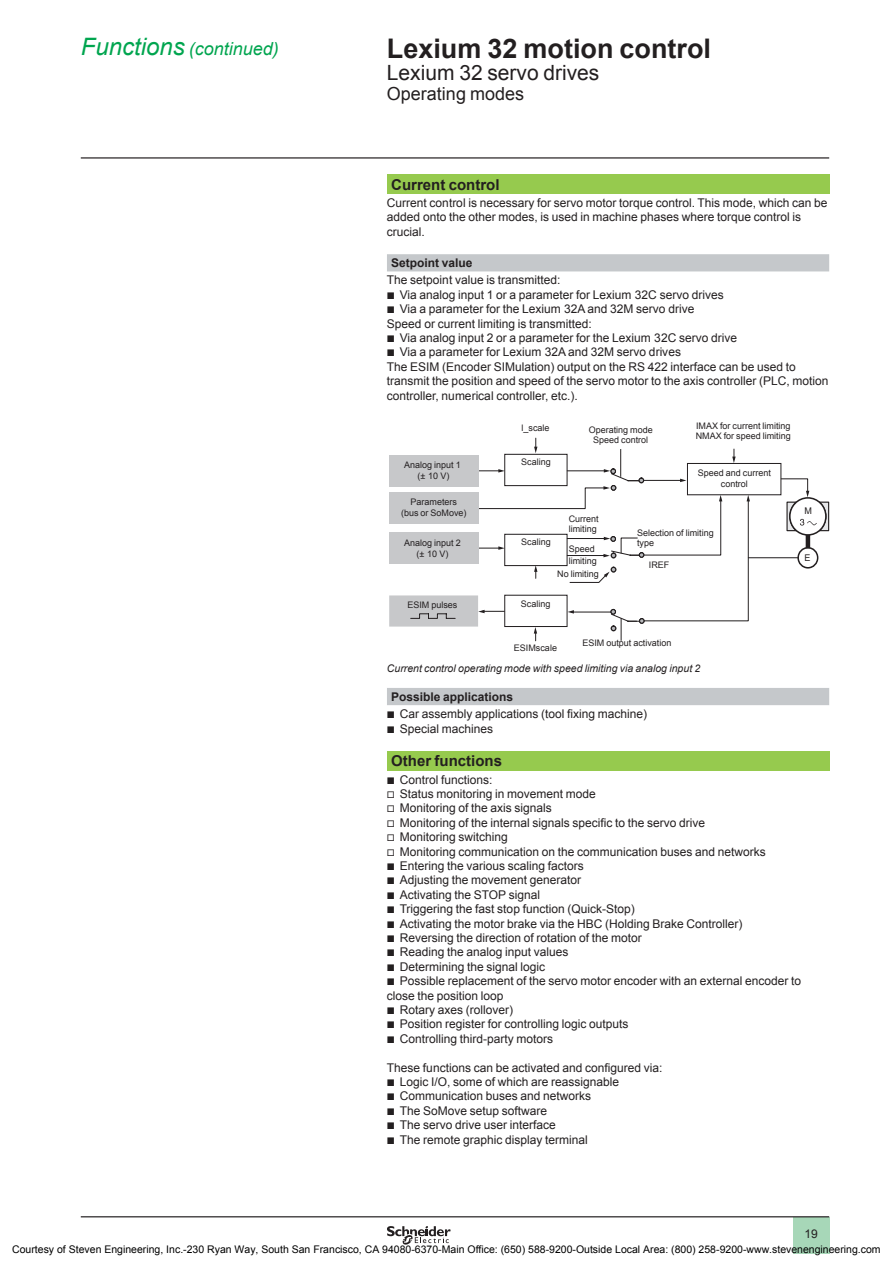
<style>
.page{position:relative;width:893px;height:1263px;background:#fff}
.page>*{position:absolute;margin:0;border:0;box-sizing:border-box;transform-origin:0 0}
.t1{font:700 27px "Arial";color:#231f20}
.t2{font:21px "Arial";color:#231f20}
.t3{font:italic 18px "Arial";color:#00a54f}
.t4{font:18px "Arial";color:#231f20}
.t5{font:700 15px "Arial";color:#231f20}
.t6{font:12px/14.4px "Arial";color:#231f20}
.t7{font:700 12px "Arial";color:#231f20}
.t8{font:10.5px "Arial";color:#000}
.t9{font:italic 10.5px "Arial";color:#231f20}
.t10{font:9.3px "Arial";color:#231f20}
.t11{font:9px/10.5px "Arial";color:#231f20}
.s1{font-size:24px}
.s2{font-family:"Graph Schneider"}
.s3{font-weight:700}
</style>
<div class="page">
<hr style="left:81px;top:157px;width:748px;height:2px;background:#231f20">
<div style="left:793px;top:1217px;width:36px;height:37px;background:#a7d7b8"></div>
<hr style="left:81px;top:1216px;width:748px;height:1px;background:#231f20">
<svg style="left:387px;top:1226px;width:64px;height:19px"></svg>
<div style="left:387px;top:174px;width:442px;height:20px;background:#96ca4e"></div>
<svg style="left:387px;top:254px;width:442px;height:451px"></svg>
<svg style="left:389px;top:438px;width:440px;height:203px"></svg>
<div style="left:387px;top:751px;width:442px;height:20px;background:#96ca4e"></div>
<h3 class="t3" style="left:81px;top:37px;width:200px"><span class="s1">Functions</span> (continued)</h3>
<h1 class="t1" style="left:387px;top:30px;width:326px">Lexium 32 motion control</h1>
<h2 class="t2" style="left:387px;top:59px;width:214px">Lexium 32 servo drives</h2>
<h3 class="t4" style="left:387px;top:81px;width:139px">Operating modes</h3>
<p class="t5" style="left:391px;top:174px;width:110px">Current control</p>
<p class="t6" style="left:387px;top:195px;width:442px">Current control is necessary for servo motor torque control. This mode, which can be added onto the other modes, is used in machine phases where torque control is crucial.</p>
<p class="t7" style="left:391px;top:255px;width:83px">Setpoint value</p>
<p class="t6" style="left:387px;top:273px;width:443px">The setpoint value is transmitted:<br><span class="s2">b</span> Via analog input 1 or a parameter for Lexium 32C servo drives<br><span class="s2">b</span> Via a parameter for the Lexium 32A and 32M servo drive<br>Speed or current limiting is transmitted:<br><span class="s2">b</span> Via analog input 2 or a parameter for the Lexium 32C servo drive<br><span class="s2">b</span> Via a parameter for Lexium 32A and 32M servo drives<br>The ESIM (Encoder SIMulation) output on the RS 422 interface can be used to transmit the position and speed of the servo motor to the axis controller (PLC, motion controller, numerical controller, etc. ).</p>
<p class="t11" style="left:521px;top:423px;width:30px">l_scale</p>
<p class="t11" style="left:589px;top:425px;width:66px;line-height:9.8px;text-align:center">Operating mode<br>Speed control</p>
<p class="t11" style="left:696px;top:421px;width:97px;line-height:9.8px">IMAX for current limiting<br>NMAX for speed limiting</p>
<p class="t11" style="left:521px;top:456px;width:31px">Scaling</p>
<p class="t11" style="left:418px;top:460px;width:40px;text-indent:-13px">Analog input 1 (± 1 0 V)</p>
<p class="t11" style="left:698px;top:468px;width:75px;text-align:center">Speed and current control</p>
<p class="t11" style="left:401px;top:497px;width:67px;text-align:center">Parameters (bus or SoMove)</p>
<p class="t11" style="left:404px;top:538px;width:58px;text-align:center">Analog input 2 (± 1 0 V)</p>
<p class="t11" style="left:407px;top:600px;width:52px">ESIM pulses</p>
<p class="t11" style="left:521px;top:537px;width:31px">Scaling</p>
<p class="t11" style="left:569px;top:513px;width:32px">Current limiting</p>
<p class="t11" style="left:569px;top:542px;width:29px;line-height:12px">Speed limiting</p>
<p class="t11" style="left:557px;top:568px;width:43px">No limiting</p>
<p class="t11" style="left:521px;top:599px;width:31px">Scaling</p>
<p class="t11" style="left:637px;top:527px;width:78px">Selection of limiting type</p>
<p class="t11" style="left:649px;top:559px;width:22px">IREF</p>
<p class="t11" style="left:514px;top:642px;width:45px">ESIMscale</p>
<p class="t11" style="left:582px;top:638px;width:91px">ESIM output activation</p>
<p class="t10" style="left:805px;top:505px;width:9px">M</p>
<p class="t10" style="left:804px;top:552px;width:8px">E</p>
<p class="t9" style="left:387px;top:661px;width:315px">Current control operating mode with speed limiting via analog input 2</p>
<p class="t6" style="left:387px;top:688px;width:262px;line-height:17.2px;text-indent:4px"><span class="s3">Possible applications<br></span><span class="s2">b</span> Car assembly applications (tool fixing machine)</p>
<p class="t6" style="left:387px;top:721px;width:108px"><span class="s2">b</span> Special machines</p>
<p class="t5" style="left:391px;top:751px;width:112px">Other functions</p>
<p class="t6" style="left:387px;top:772px;width:416px"><span class="s2">b</span> Control functions:<br><span class="s2">v</span> Status monitoring in movement mode<br><span class="s2">v</span> Monitoring of the axis signals<br><span class="s2">v</span> Monitoring of the internal signals specific to the servo drive<br><span class="s2">v</span> Monitoring switching<br><span class="s2">v</span> Monitoring communication on the communication buses and networks<br><span class="s2">b</span> Entering the various scaling factors<br><span class="s2">b</span> Adjusting the movement generator<br><span class="s2">b</span> Activating the STOP signal<br><span class="s2">b</span> Triggering the fast stop function (Quick-Stop)<br><span class="s2">b</span> Activating the motor brake via the HBC (Holding Brake Controller)<br><span class="s2">b</span> Reversing the direction of rotation of the motor<br><span class="s2">b</span> Reading the analog input values<br><span class="s2">b</span> Determining the signal logic<br><span class="s2">b</span> Possible replacement of the servo motor encoder with an external encoder to close the position loop<br><span class="s2">b</span> Rotary axes (rollover)<br><span class="s2">b</span> Position register for controlling logic outputs<br><span class="s2">b</span> Controlling third-party motors</p>
<p class="t6" style="left:387px;top:1060px;width:277px">These functions can be activated and configured via: <span class="s2">b</span> Logic I/O, some of which are reassignable<br><span class="s2">b</span> Communication buses and networks<br><span class="s2">b</span> The SoMove setup software<br><span class="s2">b</span> The servo drive user interface<br><span class="s2">b</span> The remote graphic display terminal</p>
<p class="t6" style="left:804px;top:1227px;width:15px">1 9</p>
<p class="t8" style="left:12px;top:1242px;width:870px">Courtesy of Steven Engineering, Inc.-230 Ryan Way, South San Francisco, CA 94080-6370-Main Office: (650) 588-9200-Outside Local Area: (800) 258-9200-www.stevenengineering.com</p>
</div>
